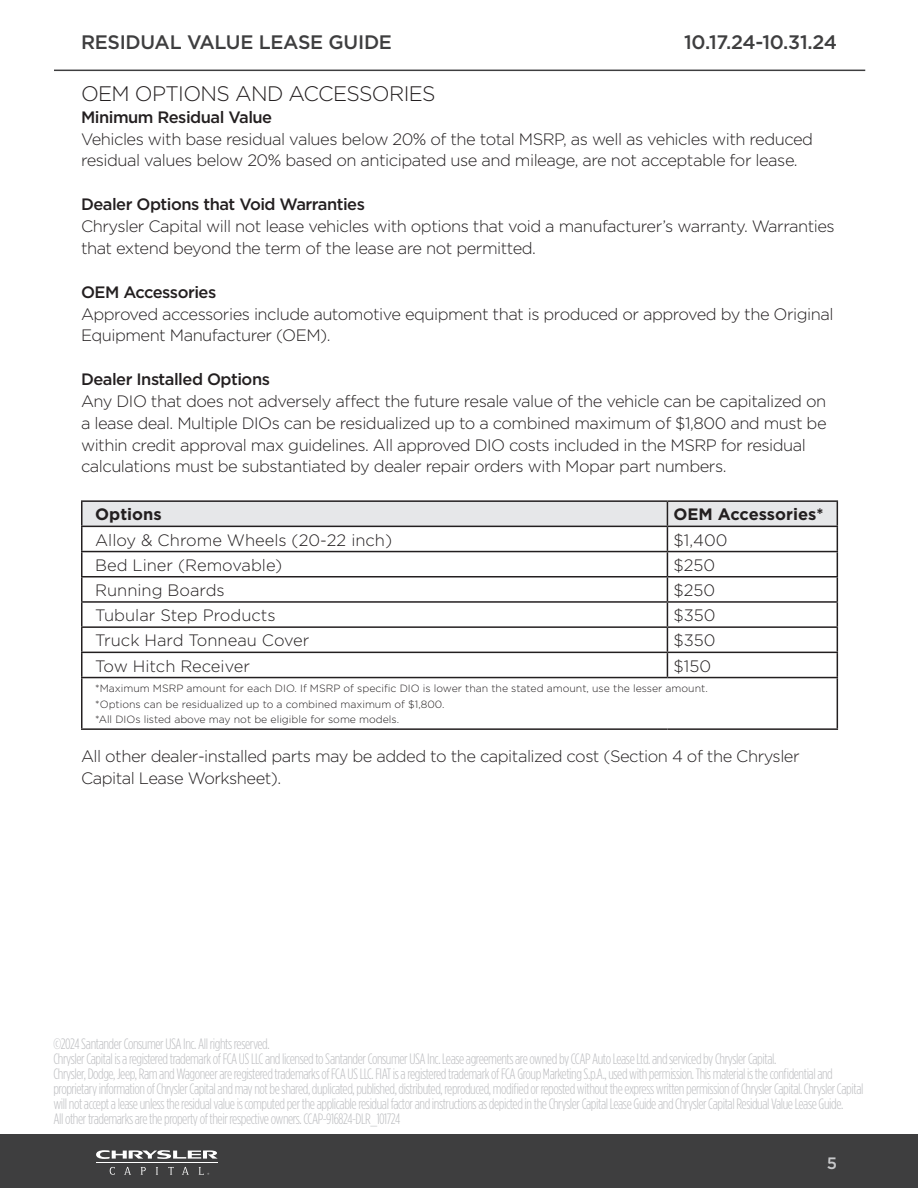
<style>
.page{position:relative;width:918px;height:1188px;background:#fff}
.page>*{position:absolute;margin:0;border:0;box-sizing:border-box;transform-origin:0 0}
.Headlines-flush_RT{font:300 21px "Gotham";letter-spacing:-.03em;color:#231f20}
.t1{font:500 19.5px "Gotham";letter-spacing:-.015em;color:#3e3e3f}
.Body{font:300 16.5px/21.8px "Gotham";letter-spacing:-.03em;color:#231f20}
.Paragraph_header{font:300 16.5px/21.8px "Gotham";letter-spacing:-.03em;color:#231f20}
.Headlines-flush_RT-2{font:300 16.5px/21.8px "Gotham";letter-spacing:-.03em;color:#231f20}
.Body-2{font:300 16.5px "Gotham";color:#231f20}
.Paragraph_header-2{font:500 16.5px "Gotham";letter-spacing:-.03em;color:#231f20}
.Body-3{font:700 16.5px "Gotham";color:#231f20}
.Headlines-flush_RT-3{font:500 16.5px "Gotham";letter-spacing:-.03em;color:#231f20}
.Body-4{font:500 16.5px "Gotham";letter-spacing:-.03em;color:#231f20}
.t2{font:500 16.5px "Gotham";color:#c7c8ca}
.t3{font:300 15px/15px "Gotham Condensed";letter-spacing:-.03em;color:#bcbdc0}
.Body-5{font:300 10.5px "Gotham";color:#231f20}
</style>
<div class="page">
<div style="left:0;top:1134px;width:918px;height:54px;background:#3e3e3f"></div>
<svg style="left:96px;top:1150px;width:122px;height:9px"></svg>
<hr style="left:96px;top:1163px;width:122px;height:1px;background:#fff">
<svg style="left:110px;top:1167px;width:5px;height:8px"></svg>
<svg style="left:124px;top:1167px;width:7px;height:8px"></svg>
<svg style="left:141px;top:1167px;width:5px;height:8px"></svg>
<svg style="left:156px;top:1167px;width:2px;height:8px"></svg>
<svg style="left:168px;top:1167px;width:6px;height:8px"></svg>
<svg style="left:182px;top:1167px;width:7px;height:8px"></svg>
<svg style="left:199px;top:1167px;width:10px;height:8px"></svg>
<hr style="left:54px;top:70px;width:811px;height:1px;background:#3e3e3f">
<hr style="left:81px;top:677px;width:586px;height:1px;background:#231f20">
<hr style="left:81px;top:678px;width:1px;height:50px;background:#231f20">
<hr style="left:667px;top:677px;width:171px;height:1px;background:#231f20">
<hr style="left:837px;top:678px;width:1px;height:50px;background:#231f20">
<hr style="left:81px;top:728px;width:586px;height:2px;background:#231f20">
<hr style="left:667px;top:728px;width:171px;height:2px;background:#231f20">
<hr style="left:81px;top:500px;width:586px;height:2px;background:#231f20">
<hr style="left:667px;top:500px;width:171px;height:2px;background:#231f20">
<svg style="left:81px;top:501px;width:757px;height:176px"></svg>
<hr style="left:667px;top:526px;width:171px;height:1px;background:#231f20">
<h2 class="t1" style="left:81px;top:30px;width:313px">RESIDUAL VALUE LEASE GUIDE</h2>
<h2 class="t1" style="left:684px;top:30px;width:154px">10.17.24-10.31.24</h2>
<p class="Headlines-flush_RT" style="left:81px;top:80px;width:356px">OEM OPTIONS AND ACCESSORIES</p>
<p class="Headlines-flush_RT-3" style="left:81px;top:106px;width:193px">Minimum Residual Value</p>
<p class="Headlines-flush_RT-2" style="left:81px;top:127px;width:734px">Vehicles with base residual values below 20% of the total MSRP, as well as vehicles with reduced residual values below 20% based on anticipated use and mileage, are not acceptable for lease.</p>
<p class="Paragraph_header-2" style="left:81px;top:194px;width:286px">Dealer Options that Void Warranties</p>
<p class="Paragraph_header" style="left:81px;top:215px;width:755px">Chrysler Capital will not lease vehicles with options that void a manufacturer’s warranty. Warranties that extend beyond the term of the lease are not permitted.</p>
<p class="Body-4" style="left:81px;top:281px;width:137px">OEM Accessories</p>
<p class="Paragraph_header" style="left:81px;top:302px;width:754px">Approved accessories include automotive equipment that is produced or approved by the Original<br>Equipment Manufacturer (OEM).</p>
<p class="Paragraph_header-2" style="left:81px;top:369px;width:191px">Dealer Installed Options</p>
<p class="Body" style="left:81px;top:390px;width:747px">Any DIO that does not adversely affect the future resale value of the vehicle can be capitalized on a lease deal. Multiple DIOs can be residualized up to a combined maximum of $1,800 and must be within credit approval max guidelines. All approved DIO costs included in the MSRP for residual calculations must be substantiated by dealer repair orders with Mopar part numbers.</p>
<p class="Body-3" style="left:95px;top:504px;width:68px">Options</p>
<p class="Body-3" style="left:673px;top:504px;width:152px">OEM Accessories*</p>
<p class="Body-2" style="left:95px;top:529px;width:298px">Alloy &amp; Chrome Wheels (20-22 inch)</p>
<p class="Body" style="left:673px;top:528px;width:56px">$1,400</p>
<p class="Body-2" style="left:95px;top:554px;width:189px">Bed Liner (Removable)</p>
<p class="Body" style="left:673px;top:554px;width:43px">$250</p>
<p class="Body-2" style="left:95px;top:580px;width:131px">Running Boards</p>
<p class="Body" style="left:673px;top:579px;width:43px">$250</p>
<p class="Body-2" style="left:95px;top:605px;width:182px">Tubular Step Products</p>
<p class="Body" style="left:673px;top:604px;width:44px">$350</p>
<p class="Body-2" style="left:95px;top:630px;width:216px">Truck Hard Tonneau Cover</p>
<p class="Body" style="left:673px;top:629px;width:44px">$350</p>
<p class="Body-2" style="left:95px;top:655px;width:156px">Tow Hitch Receiver</p>
<p class="Body" style="left:673px;top:654px;width:39px">$150</p>
<p class="Body-5" style="left:95px;top:682px;width:614px">*Maximum MSRP amount for each DIO. If MSRP of specific DIO is lower than the stated amount, use the lesser amount.</p>
<p class="Body-5" style="left:95px;top:697px;width:351px">*Options can be residualized up to a combined maximum of $1,800.</p>
<p class="Body-5" style="left:95px;top:713px;width:305px">*All DIOs listed above may not be eligible for some models.</p>
<p class="Body" style="left:81px;top:745px;width:720px">All other dealer-installed parts may be added to the capitalized cost (Section 4 of the Chrysler<br>Capital Lease Worksheet).</p>
<p class="t3" style="left:53px;top:1036px;width:812px">©2024 Santander Consumer USA Inc. All rights reserved.<br>Chrysler Capital is a registered trademark of FCA US LLC and licensed to Santander Consumer USA Inc. Lease agreements are owned by CCAP Auto Lease Ltd. and serviced by Chrysler Capital.<br>Chrysler, Dodge, Jeep, Ram and Wagoneer are registered trademarks of FCA US LLC. FIAT is a registered trademark of FCA Group Marketing S.p.A., used with permission. This material is the confidential and proprietary information of Chrysler Capital and may not be shared, duplicated, published, distributed, reproduced, modified or reposted without the express written permission of Chrysler Capital. Chrysler Capital will not accept a lease unless the residual value is computed per the applicable residual factor and instructions as depicted in the Chrysler Capital Lease Guide and Chrysler Capital Residual Value Lease Guide.<br>All other trademarks are the property of their respective owners. CCAP-916824-DLR_101724</p>
<p class="t2" style="left:827px;top:1152px;width:12px">5</p>
</div>
